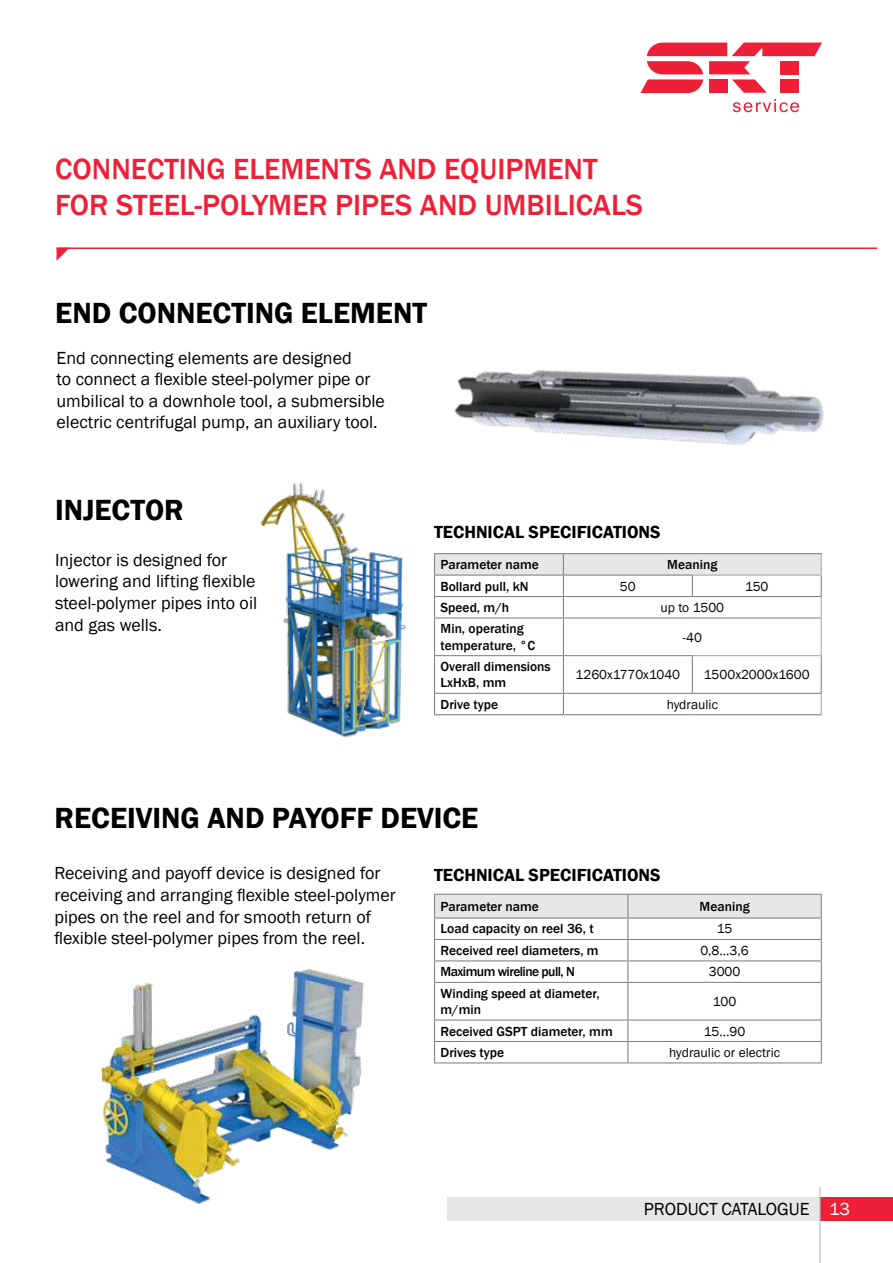
<style>
.page{position:relative;width:893px;height:1263px;background:#fff}
.page>*{position:absolute;margin:0;border:0;box-sizing:border-box;transform-origin:0 0}
.t1{font:500 30px/36px "Franklin Gothic";color:#ee2038}
.t2{font:600 30px "Franklin Gothic";color:#000}
.t3{font:18px/21.6px "Franklin Gothic";color:#000}
.t4{font:600 18px "Franklin Gothic";color:#000}
.t5{font:500 13.5px/16.2px "Franklin Gothic";color:#000}
.t6{font:13.5px "Franklin Gothic";color:#000}
.t7{font:500 13.5px "Franklin Gothic";letter-spacing:-.04em;color:#000}
.s1{color:#fff}
</style>
<div class="page">
<div style="left:448px;top:1197px;width:374px;height:23px;background:#e6e7e8"></div>
<div style="left:820px;top:1197px;width:73px;height:23px;background:#ee2038"></div>
<hr style="left:819px;top:1187px;width:2px;height:76px;background:#bcbec0">
<svg style="left:640px;top:43px;width:182px;height:50px"></svg>
<svg style="left:733px;top:99px;width:66px;height:13px"></svg>
<img style="left:454px;top:370px;width:370px;height:75px">
<svg style="left:57px;top:249px;width:12px;height:12px"></svg>
<hr style="left:57px;top:247px;width:820px;height:2px;background:#ee2038">
<svg style="left:434px;top:894px;width:388px;height:88px"></svg>
<hr style="left:434px;top:982px;width:194px;height:1px;background:#818186">
<hr style="left:434px;top:983px;width:1px;height:36px;background:#818186">
<hr style="left:628px;top:982px;width:194px;height:1px;background:#818186">
<hr style="left:627px;top:983px;width:1px;height:36px;background:#818186">
<hr style="left:821px;top:983px;width:1px;height:36px;background:#818186">
<hr style="left:434px;top:1019px;width:194px;height:1px;background:#818186">
<hr style="left:628px;top:1019px;width:194px;height:1px;background:#818186">
<hr style="left:434px;top:1041px;width:194px;height:1px;background:#818186">
<svg style="left:434px;top:1020px;width:1px;height:42px"></svg>
<hr style="left:628px;top:1041px;width:194px;height:1px;background:#818186">
<svg style="left:627px;top:1020px;width:1px;height:42px"></svg>
<svg style="left:821px;top:1020px;width:1px;height:42px"></svg>
<hr style="left:434px;top:1062px;width:194px;height:1px;background:#818186">
<hr style="left:628px;top:1062px;width:194px;height:1px;background:#818186">
<img style="left:100px;top:969px;width:265px;height:235px">
<img style="left:260px;top:482px;width:146px;height:256px">
<hr style="left:434px;top:553px;width:129px;height:1px;background:#818186">
<hr style="left:563px;top:553px;width:129px;height:1px;background:#818186">
<hr style="left:692px;top:553px;width:130px;height:1px;background:#818186">
<hr style="left:434px;top:618px;width:1px;height:37px;background:#818186">
<hr style="left:563px;top:618px;width:1px;height:37px;background:#818186">
<hr style="left:434px;top:655px;width:129px;height:1px;background:#818186">
<hr style="left:434px;top:656px;width:1px;height:37px;background:#818186">
<hr style="left:563px;top:655px;width:130px;height:1px;background:#818186">
<hr style="left:563px;top:656px;width:1px;height:37px;background:#818186">
<hr style="left:692px;top:656px;width:1px;height:37px;background:#818186">
<hr style="left:821px;top:656px;width:1px;height:37px;background:#818186">
<hr style="left:434px;top:693px;width:129px;height:1px;background:#818186">
<svg style="left:434px;top:694px;width:1px;height:20px"></svg>
<hr style="left:563px;top:693px;width:129px;height:1px;background:#818186">
<svg style="left:563px;top:694px;width:1px;height:20px"></svg>
<hr style="left:692px;top:693px;width:130px;height:1px;background:#818186">
<hr style="left:434px;top:714px;width:129px;height:1px;background:#818186">
<hr style="left:563px;top:714px;width:129px;height:1px;background:#818186">
<hr style="left:692px;top:714px;width:130px;height:1px;background:#818186">
<svg style="left:434px;top:554px;width:388px;height:64px"></svg>
<hr style="left:821px;top:618px;width:1px;height:37px;background:#a7a9ac">
<hr style="left:693px;top:655px;width:129px;height:1px;background:#a7a9ac">
<svg style="left:821px;top:694px;width:1px;height:20px"></svg>
<h1 class="t1" style="left:55px;top:151px;width:589px">CONNECTING ELEMENTS AND EQUIPMENT<br>FOR STEEL-POLYMER PIPES AND UMBILICALS</h1>
<h1 class="t2" style="left:55px;top:294px;width:373px">END CONNECTING ELEMENT</h1>
<p class="t3" style="left:57px;top:347px;width:330px">End connecting elements are designed<br>to connect a flexible steel-polymer pipe or umbilical to a downhole tool, a submersible electric centrifugal pump, an auxiliary tool.</p>
<h1 class="t2" style="left:55px;top:492px;width:130px">INJECTOR</h1>
<p class="t3" style="left:55px;top:549px;width:204px">Injector is designed for lowering and lifting flexible steel-polymer pipes into oil and gas wells.</p>
<p class="t4" style="left:434px;top:521px;width:228px">TECHNICAL SPECIFICATIONS</p>
<p class="t5" style="left:441px;top:557px;width:100px">Parameter name</p>
<p class="t5" style="left:667px;top:557px;width:52px">Meaning</p>
<p class="t5" style="left:441px;top:578px;width:90px">Bollard pull, kN</p>
<p class="t6" style="left:620px;top:578px;width:17px">50</p>
<p class="t6" style="left:745px;top:578px;width:25px">150</p>
<p class="t5" style="left:441px;top:599px;width:70px">Speed, m/h</p>
<p class="t6" style="left:660px;top:599px;width:65px">up to 1500</p>
<p class="t5" style="left:441px;top:621px;width:96px">Min, operating temperature, °C</p>
<p class="t6" style="left:683px;top:629px;width:21px">-40</p>
<p class="t5" style="left:441px;top:659px;width:112px">Overall dimensions<br>LxHxB, mm</p>
<p class="t6" style="left:575px;top:666px;width:106px">1260х1770х1040</p>
<p class="t6" style="left:704px;top:666px;width:107px">1500х2000х1600</p>
<p class="t5" style="left:441px;top:696px;width:59px">Drive type</p>
<p class="t6" style="left:667px;top:696px;width:53px">hydraulic</p>
<h1 class="t2" style="left:54px;top:799px;width:425px">RECEIVING AND PAYOFF DEVICE</h1>
<p class="t3" style="left:54px;top:863px;width:343px">Receiving and payoff device is designed for receiving and arranging flexible steel-polymer pipes on the reel and for smooth return of flexible steel-polymer pipes from the reel.</p>
<p class="t4" style="left:434px;top:864px;width:228px">TECHNICAL SPECIFICATIONS</p>
<p class="t5" style="left:441px;top:898px;width:100px">Parameter name</p>
<p class="t5" style="left:699px;top:898px;width:52px">Meaning</p>
<p class="t5" style="left:441px;top:921px;width:155px">Load capacity on reel 36, t</p>
<p class="t6" style="left:717px;top:920px;width:17px">15</p>
<p class="t5" style="left:441px;top:942px;width:160px">Received reel diameters, m</p>
<p class="t6" style="left:700px;top:942px;width:50px">0,8…3,6</p>
<p class="t7" style="left:441px;top:963px;width:136px">Maximum wireline pull, N</p>
<p class="t6" style="left:709px;top:963px;width:33px">3000</p>
<p class="t5" style="left:441px;top:985px;width:161px">Winding speed at diameter, m/min</p>
<p class="t6" style="left:713px;top:993px;width:25px">100</p>
<p class="t5" style="left:441px;top:1023px;width:174px">Received GSPT diameter, mm</p>
<p class="t6" style="left:704px;top:1022px;width:43px">15…90</p>
<p class="t5" style="left:441px;top:1044px;width:65px">Drives type</p>
<p class="t6" style="left:669px;top:1044px;width:112px">hydraulic or electric</p>
<p class="t3" style="left:644px;top:1198px;width:208px">PRODUCT CATALOGUE <span class="s1">13</span></p>
</div>
